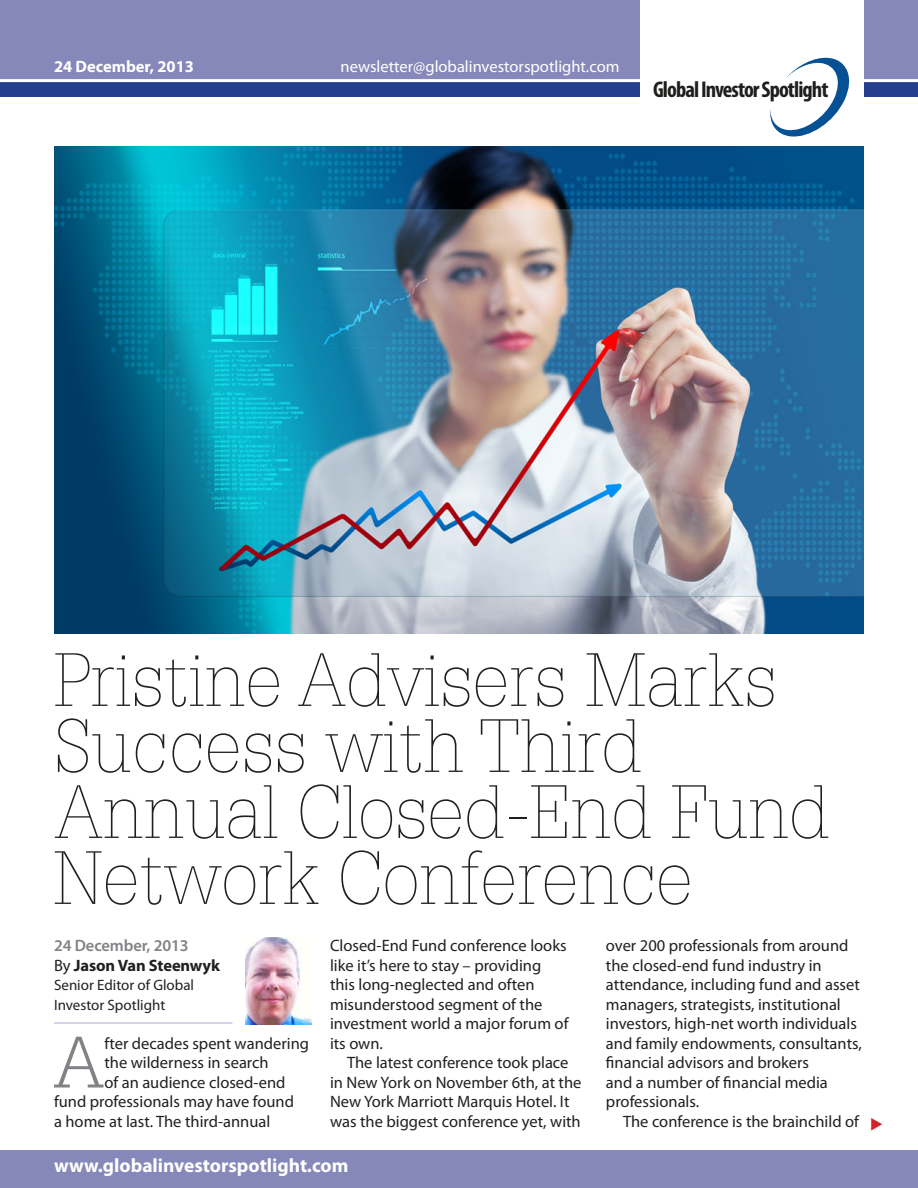
<style>
.page{position:relative;width:918px;height:1188px;background:#fff}
.page>*{position:absolute;margin:0;border:0;box-sizing:border-box;transform-origin:0 0}
.GIS_head_black{font:100 73.5px/66px "Glypha";color:#231f20}
.gis_body_1{font:300 70.95px "Glypha";color:#808285}
.t1{font:700 condensed 22.8px "Myriad Pro";letter-spacing:-.04em;color:#1e1f1d}
.t2{font:700 19.35px "Myriad Pro";color:#fff}
.gis_body_1-2{font:16.5px/19.5px "Myriad Pro";color:#231f20}
.t3{font:16.5px "Myriad Pro";color:#fff}
.t4{font:700 16.5px "Myriad Pro";letter-spacing:-.005em;color:#231f20}
.gis_date{font:600 16.5px "Myriad Pro";letter-spacing:-.005em;color:#808285}
.t5{font:700 16.5px "Myriad Pro";color:#fff}
.t6{font:15px/19.5px "Myriad Pro";color:#231f20}
.s1{font-weight:400}
</style>
<div class="page">
<div style="left:0;top:0;width:918px;height:97px;background:#253f8e"></div>
<div style="left:0;top:0;width:918px;height:82px;background:#8688ba"></div>
<div style="left:0;top:1150px;width:918px;height:38px;background:#8688ba"></div>
<hr style="left:54px;top:1022px;width:178px;height:2px;background:#c7c7e0">
<div style="left:640px;top:0;width:224px;height:146px;background:#fff"></div>
<svg style="left:770px;top:58px;width:79px;height:79px"></svg>
<img style="left:245px;top:937px;width:67px;height:88px">
<img style="left:54px;top:146px;width:810px;height:488px">
<p class="t5" style="left:54px;top:55px;width:142px">24 December, 2013</p>
<p class="t3" style="left:341px;top:56px;width:280px">newsletter@globalinvestorspotlight.com</p>
<p class="t1" style="left:653px;top:75px;width:177px">Global Investor Spotlight</p>
<p class="GIS_head_black" style="left:54px;top:648px;width:778px">Pristine Advisers Marks<br>Success with Third<br>Annual Closed-End Fund<br>Network Conference</p>
<p class="gis_date" style="left:54px;top:935px;width:136px">24 December, 2013</p>
<p class="t4" style="left:54px;top:954px;width:168px"><span class="s1">By</span> Jason Van Steenwyk</p>
<p class="t6" style="left:54px;top:975px;width:142px">Senior Editor of Global<br>Investor Spotlight</p>
<p class="gis_body_1" style="left:53px;top:1022px;width:53px">A</p>
<p class="gis_body_1-2" style="left:104px;top:1033px;width:206px">fter decades spent wandering</p>
<p class="gis_body_1-2" style="left:104px;top:1052px;width:166px">the wilderness in search</p>
<p class="gis_body_1-2" style="left:104px;top:1072px;width:183px">of an audience closed-end</p>
<p class="gis_body_1-2" style="left:54px;top:1091px;width:242px">fund professionals may have found</p>
<p class="gis_body_1-2" style="left:54px;top:1111px;width:218px">a home at last. The third-annual</p>
<p class="gis_body_1-2" style="left:330px;top:935px;width:240px">Closed-End Fund conference looks like it’s here to stay – providing this long-neglected and often misunderstood segment of the investment world a major forum of its own.</p>
<p class="gis_body_1-2" style="left:330px;top:1052px;width:253px;text-indent:17px">The latest conference took place in New York on November 6th, at the New York Marriott Marquis Hotel. It was the biggest conference yet, with</p>
<p class="t2" style="left:54px;top:1153px;width:296px">www.globalinvestorspotlight.com</p>
<p class="gis_body_1-2" style="left:606px;top:936px;width:257px">over 200 professionals from around the closed-end fund industry in attendance, including fund and asset managers, strategists, institutional investors, high-net worth individuals and family endowments, consultants, financial advisors and brokers<br>and a number of financial media professionals.</p>
<p class="gis_body_1-2" style="left:623px;top:1111px;width:238px">The conference is the brainchild of</p>
</div>
